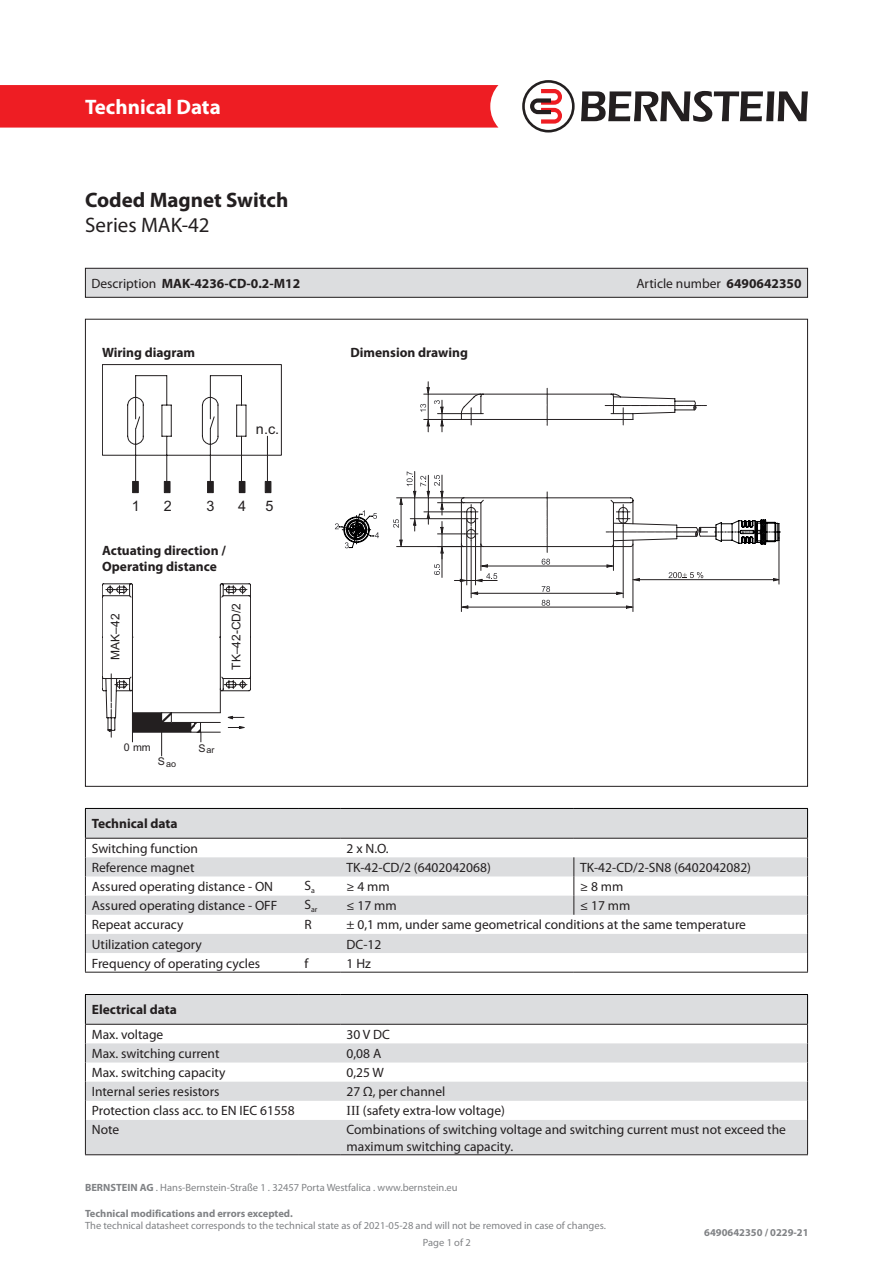
<style>
.page{position:relative;width:893px;height:1263px;background:#fff}
.page>*{position:absolute;margin:0;border:0;box-sizing:border-box;transform-origin:0 0}
.t1{font:700 21px "Myriad Pro";color:#231f20}
.t2{font:700 21px "Myriad Pro";color:#fff}
.t3{font:21px "Myriad Pro";color:#231f20}
.t4{font:14.4px "Arial";color:#231f20}
.t5{font:13.5px/16.2px "Myriad Pro";color:#231f20}
.t6{font:700 13.5px/16.2px "Myriad Pro";color:#231f20}
.t7{font:12px "Arial";color:#231f20}
.t8{font:10.65px "Arial";color:#231f20}
.t9{font:10.5px/16.8px "Myriad Pro";color:#808285}
.t10{font:700 10.5px "Myriad Pro";color:#808285}
.t11{font:9px "Arial";color:#231f20}
.t12{font:7.8px "Myriad Pro";color:#231f20}
.s1{font-weight:400}
.s2{font-weight:700}
.s3{font-family:"Times New Roman"}
</style>
<div class="page">
<div style="left:0;top:85px;width:498px;height:43px;background:#ee1d23"></div>
<svg style="left:581px;top:91px;width:227px;height:31px"></svg>
<svg style="left:522px;top:80px;width:53px;height:53px"></svg>
<svg style="left:420px;top:382px;width:286px;height:50px"></svg>
<svg style="left:393px;top:471px;width:388px;height:137px"></svg>
<hr style="left:461px;top:544px;width:1px;height:67px;background:#231f20">
<hr style="left:633px;top:544px;width:1px;height:67px;background:#231f20">
<svg style="left:335px;top:510px;width:44px;height:38px"></svg>
<svg style="left:102px;top:584px;width:149px;height:172px"></svg>
<svg style="left:102px;top:364px;width:180px;height:129px"></svg>
<div style="left:265px;top:481px;width:6px;height:12px;background:#231f20;border:1px solid #231f20"></div>
<div style="left:85px;top:268px;width:722px;height:29px;background:#dcdddf"></div>
<div style="left:85px;top:268px;width:723px;height:30px;border:1px solid #231f20"></div>
<svg style="left:86px;top:809px;width:721px;height:144px;fill:#dcdddf"></svg>
<hr style="left:85px;top:808px;width:213px;height:1px;background:#000">
<hr style="left:298px;top:808px;width:42px;height:1px;background:#000">
<hr style="left:340px;top:808px;width:234px;height:1px;background:#000">
<hr style="left:574px;top:808px;width:234px;height:1px;background:#000">
<hr style="left:85px;top:838px;width:213px;height:1px;background:#231f20">
<hr style="left:298px;top:838px;width:42px;height:1px;background:#231f20">
<hr style="left:340px;top:838px;width:234px;height:1px;background:#231f20">
<hr style="left:574px;top:838px;width:234px;height:1px;background:#231f20">
<hr style="left:85px;top:972px;width:213px;height:1px;background:#231f20">
<hr style="left:298px;top:972px;width:42px;height:1px;background:#231f20">
<hr style="left:340px;top:972px;width:234px;height:1px;background:#231f20">
<hr style="left:574px;top:972px;width:234px;height:1px;background:#231f20">
<svg style="left:807px;top:809px;width:1px;height:163px"></svg>
<svg style="left:573px;top:857px;width:1px;height:58px"></svg>
<svg style="left:85px;top:809px;width:1px;height:163px"></svg>
<svg style="left:86px;top:995px;width:721px;height:159px;fill:#dcdddf"></svg>
<hr style="left:85px;top:994px;width:213px;height:1px;background:#000">
<hr style="left:298px;top:994px;width:42px;height:1px;background:#000">
<hr style="left:340px;top:994px;width:468px;height:1px;background:#000">
<hr style="left:85px;top:1024px;width:213px;height:1px;background:#231f20">
<hr style="left:298px;top:1024px;width:42px;height:1px;background:#231f20">
<hr style="left:340px;top:1024px;width:468px;height:1px;background:#231f20">
<svg style="left:807px;top:995px;width:1px;height:125px"></svg>
<hr style="left:85px;top:1120px;width:1px;height:34px;background:#231f20">
<hr style="left:807px;top:1120px;width:1px;height:34px;background:#231f20">
<hr style="left:85px;top:1154px;width:213px;height:1px;background:#231f20">
<hr style="left:298px;top:1154px;width:42px;height:1px;background:#231f20">
<hr style="left:340px;top:1154px;width:468px;height:1px;background:#231f20">
<svg style="left:85px;top:995px;width:1px;height:125px"></svg>
<h1 class="t2" style="left:85px;top:93px;width:137px">Technical Data</h1>
<h1 class="t1" style="left:85px;top:186px;width:205px">Coded Magnet Switch</h1>
<h1 class="t3" style="left:85px;top:212px;width:126px">Series MAK-42</h1>
<p class="t6" style="left:91px;top:274px;width:210px"><span class="s1">Description</span> MAK-4236-CD-0.2-M12</p>
<p class="t5" style="left:636px;top:275px;width:167px">Article number <span class="s2">6490642350</span></p>
<p class="t6" style="left:102px;top:344px;width:95px">Wiring diagram</p>
<p class="t4" style="left:256px;top:419px;width:25px">n.c.</p>
<p class="t4" style="left:132px;top:496px;width:10px">1</p>
<p class="t4" style="left:164px;top:496px;width:10px">2</p>
<p class="t4" style="left:238px;top:496px;width:10px">4</p>
<p class="t4" style="left:206px;top:496px;width:10px">3</p>
<p class="t4" style="left:265px;top:496px;width:10px">5</p>
<p class="t6" style="left:102px;top:541px;width:125px">Actuating direction /<br>Operating distance</p>
<p class="t7" style="left:107px;top:660px;width:48px;rotate:-90deg">MAK–42</p>
<p class="t7" style="left:228px;top:670px;width:68px;rotate:-90deg">TK–42-CD/2</p>
<p class="t8" style="left:124px;top:740px;width:28px">0 mm</p>
<p class="t8" style="left:158px;top:754px;width:9px">S</p>
<p class="t11" style="left:166px;top:757px;width:12px">ao</p>
<p class="t8" style="left:198px;top:741px;width:9px">S</p>
<p class="t11" style="left:207px;top:744px;width:10px">ar</p>
<p class="t6" style="left:350px;top:344px;width:119px">Dimension drawing</p>
<p class="t6" style="left:92px;top:815px;width:87px">Technical data</p>
<p class="t5" style="left:92px;top:840px;width:108px">Switching function</p>
<p class="t5" style="left:347px;top:840px;width:44px">2 x N.O.</p>
<p class="t5" style="left:92px;top:859px;width:104px">Reference magnet</p>
<p class="t5" style="left:347px;top:859px;width:146px">TK-42-CD/2 (6402042068)</p>
<p class="t5" style="left:580px;top:859px;width:172px">TK-42-CD/2-SN8 (6402042082)</p>
<p class="t5" style="left:92px;top:878px;width:183px">Assured operating distance - ON</p>
<p class="t5" style="left:304px;top:877px;width:12px">S<sub>a</sub></p>
<p class="t5" style="left:347px;top:878px;width:45px">≥ 4 mm</p>
<p class="t5" style="left:580px;top:878px;width:45px">≥ 8 mm</p>
<p class="t5" style="left:92px;top:897px;width:187px">Assured operating distance - OFF</p>
<p class="t12" style="left:304px;top:904px;width:15px"><sup>S</sup>ar</p>
<p class="t5" style="left:347px;top:897px;width:52px">≤ 17 mm</p>
<p class="t5" style="left:580px;top:897px;width:52px">≤ 17 mm</p>
<p class="t5" style="left:92px;top:916px;width:93px">Repeat accuracy</p>
<p class="t5" style="left:304px;top:916px;width:9px">R</p>
<p class="t5" style="left:347px;top:916px;width:401px">± 0,1 mm, under same geometrical conditions at the same temperature</p>
<p class="t5" style="left:92px;top:936px;width:112px">Utilization category</p>
<p class="t5" style="left:347px;top:936px;width:36px">DC-12</p>
<p class="t5" style="left:92px;top:955px;width:170px">Frequency of operating cycles</p>
<p class="t5" style="left:304px;top:955px;width:5px">f</p>
<p class="t5" style="left:347px;top:955px;width:26px">1 Hz</p>
<p class="t6" style="left:92px;top:1001px;width:87px">Electrical data</p>
<p class="t5" style="left:92px;top:1026px;width:73px">Max. voltage</p>
<p class="t5" style="left:347px;top:1026px;width:45px">30 V DC</p>
<p class="t5" style="left:92px;top:1045px;width:129px">Max. switching current</p>
<p class="t5" style="left:347px;top:1045px;width:36px">0,08 A</p>
<p class="t5" style="left:92px;top:1064px;width:135px">Max. switching capacity</p>
<p class="t5" style="left:347px;top:1064px;width:39px">0,25 W</p>
<p class="t5" style="left:92px;top:1083px;width:129px">Internal series resistors</p>
<p class="t5" style="left:347px;top:1083px;width:100px">27 Ω, per channel</p>
<p class="t5" style="left:92px;top:1102px;width:204px">Protection class acc. to EN IEC 61558</p>
<p class="t5" style="left:347px;top:1102px;width:160px"><span class="s3">III</span> (safety extra-low voltage)</p>
<p class="t5" style="left:92px;top:1121px;width:29px">Note</p>
<p class="t5" style="left:347px;top:1121px;width:441px">Combinations of switching voltage and switching current must not exceed the maximum switching capacity.</p>
<p class="t9" style="left:85px;top:1179px;width:374px"><span class="s2">BERNSTEIN AG</span> . Hans-Bernstein-Straße 1 . 32457 Porta Westfalica . www.bernstein.eu</p>
<p class="t10" style="left:85px;top:1206px;width:209px">Technical modifications and errors excepted.</p>
<p class="t9" style="left:423px;top:1217px;width:184px;text-indent:-338px">The technical datasheet corresponds to the technical state as of 2021-05-28 and will not be removed in case of changes.<br>Page 1 of 2</p>
<p class="t10" style="left:704px;top:1226px;width:106px">6490642350 / 0229-21</p>
</div>
